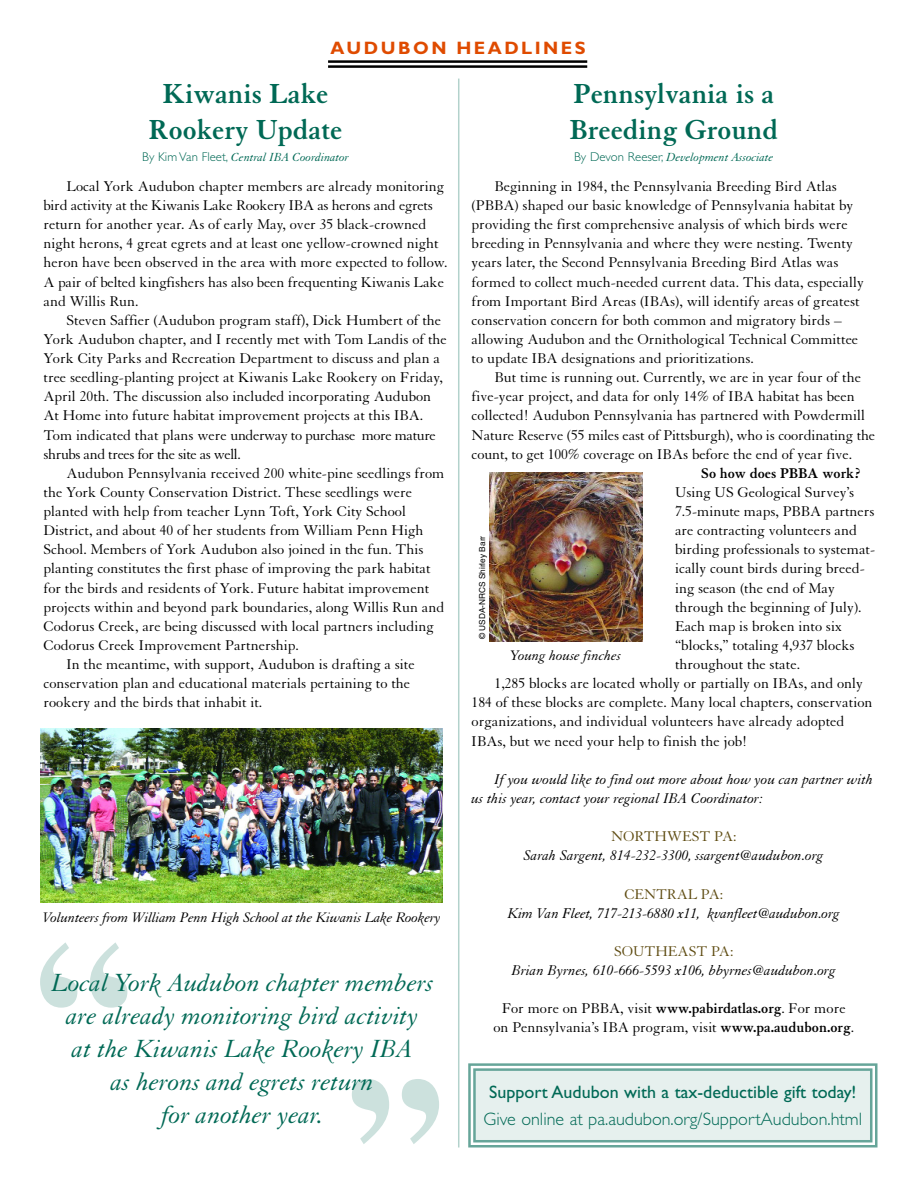
<style>
.page{position:relative;width:918px;height:1188px;background:#fff}
.page>*{position:absolute;margin:0;border:0;box-sizing:border-box;transform-origin:0 0}
.t1{font:700 225px "Granjon";color:#cce1dd}
.t2{font:700 30px/36px "Granjon";color:#006955;text-align:center}
.t3{font:italic 27px/33px "Granjon";color:#006955;text-align:center}
.t4{font:300 18px "Gill Sans";color:#006955}
.t5{font:18px "Gill Sans";color:#006955}
.t6{font:700 18px "Gill Sans";letter-spacing:.14em;color:#df4b00}
.t7{font:15.3px/19px "Granjon";color:#000}
.t8{font:italic 15.3px/19.2px "Granjon";color:#000}
.t9{font:15.3px "Granjon";color:#5f4c12}
.t10{font:700 15.3px "Granjon";color:#000}
.t11{font:italic 15px "Granjon";letter-spacing:-.01em;color:#000}
.t12{font:italic 12.75px "Granjon";color:#006955}
.t13{font:8.25px "Helvetica";color:#000}
.s1{font-family:"Gill Sans";font-weight:300;font-style:normal}
.s2{font-weight:700}
</style>
<div class="page">
<hr style="left:328px;top:60px;width:259px;height:3px;background:#000">
<hr style="left:328px;top:65px;width:259px;height:3px;background:#000">
<img style="left:41px;top:729px;width:402px;height:174px">
<hr style="left:458px;top:79px;width:1px;height:1068px;background:#b3d2cc">
<img style="left:490px;top:472px;width:153px;height:169px">
<svg style="left:468px;top:1063px;width:410px;height:85px;background:#d6e6e3"></svg>
<p class="t6" style="left:330px;top:42px;width:257px">AUDUBON HEADLINES</p>
<h2 class="t2" style="left:149px;top:78px;width:195px">Kiwanis Lake<br>Rookery Update</h2>
<p class="t12" style="left:142px;top:153px;width:208px"><span class="s1">By Kim Van Fleet,</span> Central IBA Coordinator</p>
<p class="t7" style="left:44px;top:178px;width:406px;text-indent:23px">Local York Audubon chapter members are already monitoring bird activity at the Kiwanis Lake Rookery IBA as herons and egrets return for another year. As of early May, over 35 black-crowned night herons, 4 great egrets and at least one yellow-crowned night heron have been observed in the area with more expected to follow.<br>A pair of belted kingfishers has also been frequenting Kiwanis Lake and Willis Run.</p>
<p class="t7" style="left:44px;top:312px;width:405px;text-indent:23px">Steven Saffier (Audubon program staff), Dick Humbert of the York Audubon chapter, and I recently met with Tom Landis of the York City Parks and Recreation Department to discuss and plan a tree seedling-planting project at Kiwanis Lake Rookery on Friday, April 20th. The discussion also included incorporating Audubon At Home into future habitat improvement projects at this IBA.<br>Tom indicated that plans were underway to purchase more mature shrubs and trees for the site as well.</p>
<p class="t7" style="left:66px;top:465px;width:379px">Audubon Pennsylvania received 200 white-pine seedlings from</p>
<p class="t7" style="left:44px;top:484px;width:370px">the York County Conservation District. These seedlings were</p>
<p class="t7" style="left:44px;top:503px;width:364px">planted with help from teacher Lynn Toft, York City School</p>
<p class="t7" style="left:44px;top:522px;width:381px">District, and about 40 of her students from William Penn High</p>
<p class="t7" style="left:44px;top:541px;width:381px">School. Members of York Audubon also joined in the fun. This</p>
<p class="t7" style="left:44px;top:561px;width:389px">planting constitutes the first phase of improving the park habitat</p>
<p class="t7" style="left:44px;top:580px;width:387px">for the birds and residents of York. Future habitat improvement</p>
<p class="t7" style="left:44px;top:599px;width:402px">projects within and beyond park boundaries, along Willis Run and</p>
<p class="t7" style="left:44px;top:618px;width:392px">Codorus Creek, are being discussed with local partners including</p>
<p class="t7" style="left:44px;top:637px;width:257px">Codorus Creek Improvement Partnership.</p>
<p class="t7" style="left:66px;top:656px;width:350px">In the meantime, with support, Audubon is drafting a site</p>
<p class="t7" style="left:44px;top:675px;width:368px">conservation plan and educational materials pertaining to the</p>
<p class="t7" style="left:44px;top:694px;width:220px">rookery and the birds that inhabit it.</p>
<p class="t11" style="left:43px;top:913px;width:400px">Volunteers from William Penn High School at the Kiwanis Lake Rookery</p>
<h1 class="t1" style="left:32px;top:941px;width:106px">“</h1>
<h3 class="t3" style="left:52px;top:969px;width:384px">Local York Audubon chapter members are already monitoring bird activity<br>at the Kiwanis Lake Rookery IBA<br>as herons and egrets return<br>for another year.</h3>
<h1 class="t1" style="left:447px;top:1146px;width:106px;rotate:-180deg">“</h1>
<h2 class="t2" style="left:570px;top:78px;width:210px;text-align:left">Pennsylvania is a<br>Breeding Ground</h2>
<p class="t12" style="left:574px;top:153px;width:201px"><span class="s1">By Devon Reeser,</span> Development Associate</p>
<p class="t7" style="left:472px;top:178px;width:394px;text-indent:23px">Beginning in 1984, the Pennsylvania Breeding Bird Atlas (PBBA) shaped our basic knowledge of Pennsylvania habitat by providing the first comprehensive analysis of which birds were breeding in Pennsylvania and where they were nesting. Twenty years later, the Second Pennsylvania Breeding Bird Atlas was formed to collect much-needed current data. This data, especially from Important Bird Areas (IBAs), will identify areas of greatest conservation concern for both common and migratory birds – allowing Audubon and the Ornithological Technical Committee to update IBA designations and prioritizations.</p>
<p class="t7" style="left:472px;top:369px;width:405px;text-indent:23px">But time is running out. Currently, we are in year four of the five-year project, and data for only 14% of IBA habitat has been collected! Audubon Pennsylvania has partnered with Powdermill Nature Reserve (55 miles east of Pittsburgh), who is coordinating the count, to get 100% coverage on IBAs before the end of year five.</p>
<p class="t10" style="left:701px;top:467px;width:162px">So how does PBBA work?</p>
<p class="t7" style="left:675px;top:484px;width:181px">Using US Geological Survey’s</p>
<p class="t7" style="left:675px;top:503px;width:201px">7.5-minute maps, PBBA partners</p>
<p class="t7" style="left:675px;top:522px;width:184px">are contracting volunteers and</p>
<p class="t7" style="left:675px;top:541px;width:202px">birding professionals to systemat-</p>
<p class="t7" style="left:675px;top:561px;width:191px">ically count birds during breed-</p>
<p class="t7" style="left:675px;top:580px;width:161px">ing season (the end of May</p>
<p class="t7" style="left:675px;top:599px;width:188px">through the beginning of July).</p>
<p class="t7" style="left:675px;top:618px;width:169px">Each map is broken into six</p>
<p class="t7" style="left:675px;top:637px;width:181px">“blocks,” totaling 4,937 blocks</p>
<p class="t7" style="left:675px;top:656px;width:127px">throughout the state.</p>
<p class="t7" style="left:495px;top:675px;width:370px">1,285 blocks are located wholly or partially on IBAs, and only</p>
<p class="t7" style="left:472px;top:694px;width:402px">184 of these blocks are complete. Many local chapters, conservation</p>
<p class="t7" style="left:472px;top:714px;width:374px">organizations, and individual volunteers have already adopted</p>
<p class="t7" style="left:472px;top:733px;width:277px">IBAs, but we need your help to finish the job!</p>
<p class="t8" style="left:472px;top:771px;width:403px;text-indent:23px">If you would like to find out more about how you can partner with us this year, contact your regional IBA Coordinator:</p>
<p class="t9" style="left:611px;top:831px;width:127px">NORTHWEST PA:</p>
<p class="t8" style="left:524px;top:847px;width:301px">Sarah Sargent, 814-232-3300, ssargent@audubon.org</p>
<p class="t9" style="left:625px;top:888px;width:100px">CENTRAL PA:</p>
<p class="t8" style="left:508px;top:905px;width:334px">Kim Van Fleet, 717-213-6880 x11, kvanfleet@audubon.org</p>
<p class="t9" style="left:614px;top:946px;width:121px">SOUTHEAST PA:</p>
<p class="t8" style="left:512px;top:962px;width:326px">Brian Byrnes, 610-666-5593 x106, bbyrnes@audubon.org</p>
<p class="t7" style="left:494px;top:1000px;width:362px;text-align:center">For more on PBBA, visit <span class="s2">www.pabirdatlas.org</span>. For more on Pennsylvania’s IBA program, visit <span class="s2">www.pa.audubon.org</span>.</p>
<p class="t13" style="left:479px;top:639px;width:105px;rotate:-90deg">© USDA-NRCS Shirley Barr</p>
<p class="t11" style="left:511px;top:651px;width:112px">Young house finches</p>
<p class="t5" style="left:489px;top:1086px;width:369px">Support Audubon with a tax-deductible gift today!</p>
<p class="t4" style="left:484px;top:1113px;width:380px">Give online at pa.audubon.org/SupportAudubon.html</p>
</div>
